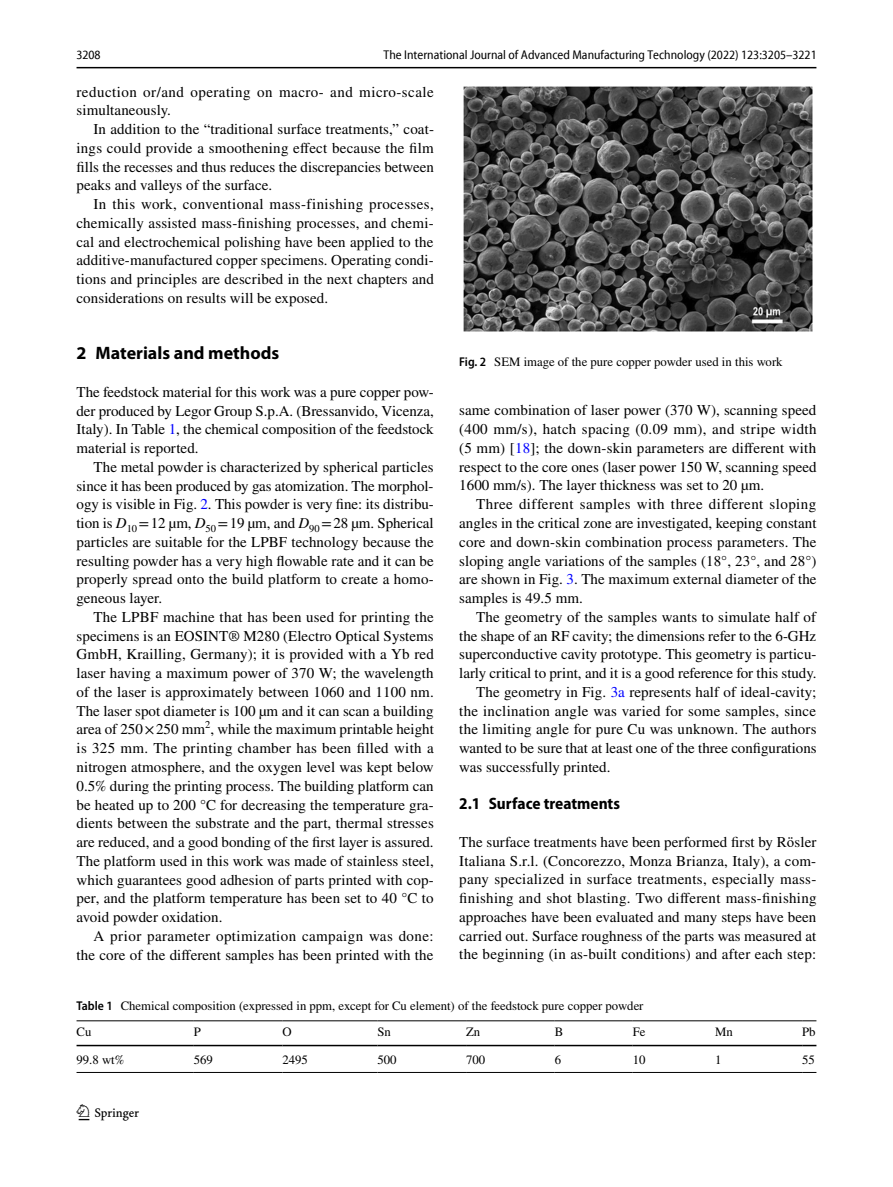
<style>
.page{position:relative;width:893px;height:1187px;background:#fff}
.page>*{position:absolute;margin:0;border:0;box-sizing:border-box;transform-origin:0 0}
.t1{font:22.5px "Springnew Regular 2";color:#000}
.t2{font:700 18px "Myriad Pro";color:#000}
.t3{font:700 semi-condensed 16.5px "Myriad Pro";color:#000}
.t4{font:15px/18.8px "STIX";letter-spacing:.005em;color:#000;text-align:justify}
.t5{font:15px/18.8px "STIX";letter-spacing:.03em;color:#000}
.t6{font:12.75px/25.5px "STIX";color:#000}
.t7{font:semi-condensed 12.75px "Myriad Pro Unic";color:#000}
.s1{color:#00f}
.s2{font-style:italic}
.s3{font-family:"Myriad Pro";font-weight:600;font-stretch:semi-condensed}
.s4{font-family:"Times New Roman"}
</style>
<div class="page">
<hr style="left:77px;top:67px;width:739px;height:1px;background:#000">
<hr style="left:77px;top:1020px;width:117px;height:1px;background:#000">
<hr style="left:77px;top:1044px;width:117px;height:2px;background:#000">
<hr style="left:194px;top:1020px;width:88px;height:1px;background:#000">
<hr style="left:194px;top:1044px;width:88px;height:2px;background:#000">
<hr style="left:282px;top:1020px;width:95px;height:1px;background:#000">
<hr style="left:282px;top:1044px;width:95px;height:2px;background:#000">
<hr style="left:377px;top:1020px;width:89px;height:1px;background:#000">
<hr style="left:377px;top:1044px;width:89px;height:2px;background:#000">
<hr style="left:466px;top:1020px;width:89px;height:1px;background:#000">
<hr style="left:466px;top:1044px;width:89px;height:2px;background:#000">
<hr style="left:555px;top:1020px;width:78px;height:1px;background:#000">
<hr style="left:555px;top:1044px;width:78px;height:2px;background:#000">
<hr style="left:633px;top:1020px;width:82px;height:1px;background:#000">
<hr style="left:633px;top:1044px;width:82px;height:2px;background:#000">
<hr style="left:715px;top:1020px;width:87px;height:1px;background:#000">
<hr style="left:715px;top:1044px;width:87px;height:2px;background:#000">
<svg style="left:802px;top:1020px;width:14px;height:1px"></svg>
<svg style="left:802px;top:1044px;width:14px;height:2px"></svg>
<hr style="left:77px;top:1071px;width:117px;height:1px;background:#000">
<hr style="left:194px;top:1071px;width:88px;height:1px;background:#000">
<hr style="left:282px;top:1071px;width:95px;height:1px;background:#000">
<hr style="left:377px;top:1071px;width:89px;height:1px;background:#000">
<hr style="left:466px;top:1071px;width:89px;height:1px;background:#000">
<hr style="left:555px;top:1071px;width:78px;height:1px;background:#000">
<hr style="left:633px;top:1071px;width:82px;height:1px;background:#000">
<hr style="left:715px;top:1071px;width:87px;height:1px;background:#000">
<svg style="left:803px;top:1071px;width:13px;height:1px"></svg>
<div style="left:459px;top:87px;width:357px;height:244px;background:linear-gradient(to bottom,#fff,#fff)"></div>
<img style="left:463px;top:87px;width:349px;height:244px">
<p class="t7" style="left:76px;top:50px;width:26px">3208</p>
<p class="t7" style="left:384px;top:50px;width:435px">The International Journal of Advanced Manufacturing Technology (2022) 123:3205–3221</p>
<p class="t5" style="left:77px;top:83px;width:359px">reduction or/and operating on macro- and micro-scale simultaneously.</p>
<p class="t4" style="left:77px;top:121px;width:359px;text-indent:17px">In addition to the “traditional surface treatments,” coat&shy;ings could provide a smoothening effect because the film fills the recesses and thus reduces the discrepancies between peaks and valleys of the surface.</p>
<p class="t4" style="left:77px;top:196px;width:359px;text-indent:17px">In this work, conventional mass-finishing processes, chemically assisted mass-finishing processes, and chemi&shy;cal and electrochemical polishing have been applied to the additive-manufactured copper specimens. Operating condi&shy;tions and principles are described in the next chapters and considerations on results will be exposed.</p>
<p class="t2" style="left:77px;top:341px;width:204px">2 Materials and methods</p>
<p class="t4" style="left:77px;top:383px;width:359px">The feedstock material for this work was a pure copper pow&shy;der produced by Legor Group S.p.A. (Bressanvido, Vicenza, Italy). In Table <span class="s1">1</span>, the chemical composition of the feedstock material is reported.</p>
<p class="t4" style="left:77px;top:458px;width:359px;text-indent:17px">The metal powder is characterized by spherical particles since it has been produced by gas atomization. The morphol&shy;ogy is visible in Fig. <span class="s1">2</span>. This powder is very fine: its distribu&shy;tion is <span class="s2">D</span><sub>10</sub> =12 µm, <span class="s2">D</span><sub>50</sub> =19 µm, and <span class="s2">D</span><sub>90</sub> =28 µm. Spherical particles are suitable for the LPBF technology because the resulting powder has a very high flowable rate and it can be properly spread onto the build platform to create a homo&shy;geneous layer.</p>
<p class="t4" style="left:77px;top:608px;width:359px;text-indent:17px">The LPBF machine that has been used for printing the specimens is an EOSINT® M280 (Electro Optical Systems GmbH, Krailling, Germany); it is provided with a Yb red laser having a maximum power of 370 W; the wavelength of the laser is approximately between 1060 and 1100 nm.<br>The laser spot diameter is 100 µm and it can scan a building area of 250×250 mm<sup>2</sup>, while the maximum printable height is 325 mm. The printing chamber has been filled with a nitrogen atmosphere, and the oxygen level was kept below 0.5% during the printing process. The building platform can be heated up to 200 °C for decreasing the temperature gra&shy;dients between the substrate and the part, thermal stresses are reduced, and a good bonding of the first layer is assured.<br>The platform used in this work was made of stainless steel, which guarantees good adhesion of parts printed with cop&shy;per, and the platform temperature has been set to 40 °C to avoid powder oxidation.</p>
<p class="t4" style="left:77px;top:927px;width:359px;text-align:right">A prior parameter optimization campaign was done: the core of the different samples has been printed with the</p>
<p class="t6" style="left:459px;top:350px;width:325px"><span class="s3">Fig. 2</span> SEM image of the pure copper powder used in this work</p>
<p class="t4" style="left:459px;top:402px;width:359px">same combination of laser power (370 W), scanning speed (400 mm/s), hatch spacing (0.09 mm), and stripe width (5 mm) [<span class="s1">18</span>]; the down-skin parameters are different with respect to the core ones (laser power 150 W, scanning speed 1600 mm/s). The layer thickness was set to 20 µm.</p>
<p class="t4" style="left:459px;top:496px;width:359px;text-indent:17px">Three different samples with three different sloping angles in the critical zone are investigated, keeping constant core and down-skin combination process parameters. The sloping angle variations of the samples (18°, 23°, and 28°) are shown in Fig. <span class="s1">3</span>. The maximum external diameter of the samples is 49.5 mm.</p>
<p class="t4" style="left:476px;top:608px;width:342px">The geometry of the samples wants to simulate half of</p>
<p class="t4" style="left:459px;top:627px;width:358px">the shape of an RF cavity; the dimensions refer to the 6-GHz</p>
<p class="t4" style="left:459px;top:646px;width:359px">superconductive cavity prototype. This geometry is particu-</p>
<p class="t4" style="left:459px;top:664px;width:359px">larly critical to print, and it is a good reference for this study.</p>
<p class="t4" style="left:476px;top:683px;width:342px">The geometry in Fig. <span class="s1">3a</span> represents half of ideal-cavity;</p>
<p class="t4" style="left:459px;top:702px;width:358px">the inclination angle was varied for some samples, since</p>
<p class="t4" style="left:459px;top:721px;width:359px">the limiting angle for pure Cu was unknown. The authors</p>
<p class="t4" style="left:459px;top:739px;width:359px">wanted to be sure that at least one of the three configurations</p>
<p class="t4" style="left:459px;top:758px;width:153px">was successfully printed.</p>
<p class="t3" style="left:459px;top:794px;width:162px">2.1 Surface treatments</p>
<p class="t4" style="left:459px;top:833px;width:359px">The surface treatments have been performed first by R<span class="s4">ӧ</span>sler Italiana S.r.l. (Concorezzo, Monza Brianza, Italy), a com&shy;pany specialized in surface treatments, especially mass&shy;finishing and shot blasting. Two different mass-finishing approaches have been evaluated and many steps have been carried out. Surface roughness of the parts was measured at the beginning (in as-built conditions) and after each step:</p>
<p class="t6" style="left:77px;top:994px;width:568px"><span class="s3">Table 1</span> Chemical composition (expressed in ppm, except for Cu element) of the feedstock pure copper powder<br>Cu</p>
<p class="t6" style="left:194px;top:1019px;width:9px">P</p>
<p class="t6" style="left:282px;top:1019px;width:11px">O</p>
<p class="t6" style="left:377px;top:1019px;width:15px">Sn</p>
<p class="t6" style="left:466px;top:1019px;width:16px">Zn</p>
<p class="t6" style="left:555px;top:1019px;width:10px">B</p>
<p class="t6" style="left:633px;top:1019px;width:14px">Fe</p>
<p class="t6" style="left:715px;top:1019px;width:19px">Mn</p>
<p class="t6" style="left:802px;top:1019px;width:15px">Pb</p>
<p class="t6" style="left:77px;top:1047px;width:49px">99.8 wt%</p>
<p class="t6" style="left:194px;top:1047px;width:21px">569</p>
<p class="t6" style="left:282px;top:1047px;width:27px">2495</p>
<p class="t6" style="left:377px;top:1047px;width:21px">500</p>
<p class="t6" style="left:466px;top:1047px;width:21px">700</p>
<p class="t6" style="left:555px;top:1047px;width:8px">6</p>
<p class="t6" style="left:633px;top:1047px;width:14px">10</p>
<p class="t6" style="left:715px;top:1047px;width:8px">1</p>
<p class="t6" style="left:802px;top:1047px;width:14px">55</p>
<h1 class="t1" style="left:79px;top:1104px;width:62px">1 3</h1>
</div>
